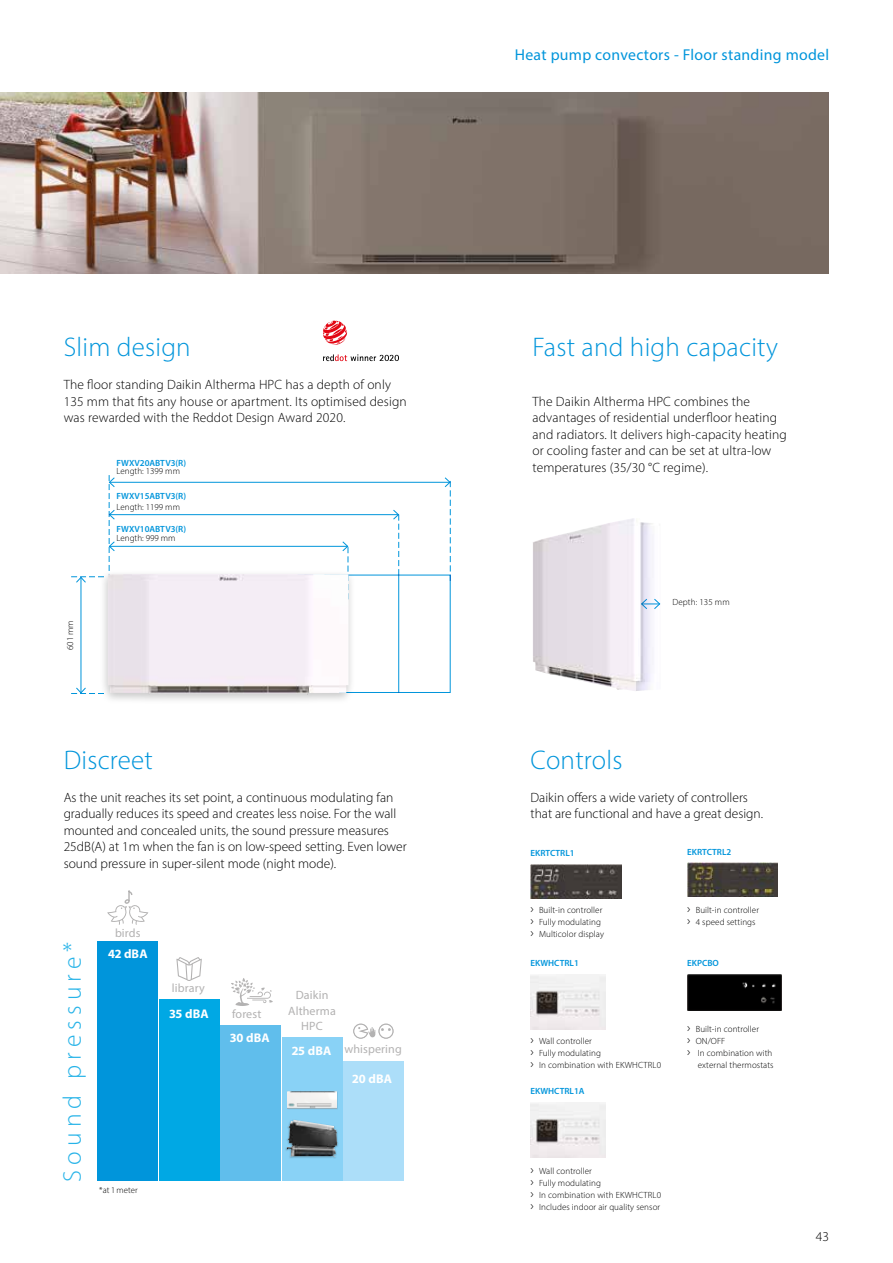
<style>
.page{position:relative;width:893px;height:1263px;background:#fff}
.page>*{position:absolute;margin:0;border:0;box-sizing:border-box;transform-origin:0 0}
.t1{font:300 27px "Myriad Pro";letter-spacing:.01em;color:#0095db}
.t2{font:300 25.5px "Myriad Pro";letter-spacing:.2em;color:#26b3e8}
.t3{font:15.75px "Myriad Pro";letter-spacing:.02em;color:#0095db}
.t4{font:300 13.5px/16.5px "Myriad Pro";color:#000}
.t5{font:700 12.6px "Myriad Pro";letter-spacing:.01em;color:#fff}
.t6{font:12px/15.5px "Myriad Pro";letter-spacing:.01em;color:#b3b2b2;text-align:center}
.t7{font:300 9px/12px "Myriad Pro";letter-spacing:.01em;color:#010202}
.t8{font:600 9px "Myriad Pro";color:#0095db}
.t9{font:300 9px "Myriad Pro";color:#000}
.t10{font:300 8.85px "Myriad Pro";letter-spacing:.01em;color:#000}
.s1{font-weight:700;font-size:12.6px;color:#fff}
.s2{font-size:13.5px;color:#000}
</style>
<div class="page">
<img style="left:0;top:92px;width:828px;height:181px">
<hr style="left:109px;top:546px;width:239px;height:1px;background:#0095db">
<hr style="left:109px;top:514px;width:289px;height:1px;background:#0095db">
<hr style="left:109px;top:482px;width:341px;height:1px;background:#0095db">
<svg style="left:297px;top:477px;width:154px;height:216px"></svg>
<hr style="left:398px;top:575px;width:1px;height:118px;background:#0095db">
<div style="left:99px;top:569px;width:257px;height:136px;background:#000;opacity:.22"></div>
<img style="left:108px;top:574px;width:240px;height:120px">
<img style="left:533px;top:518px;width:120px;height:173px">
<svg style="left:641px;top:598px;width:20px;height:12px"></svg>
<svg style="left:323px;top:321px;width:24px;height:24px"></svg>
<svg style="left:323px;top:354px;width:76px;height:7px"></svg>
<img style="left:687px;top:975px;width:94px;height:35px">
<img style="left:687px;top:863px;width:91px;height:33px">
<img style="left:530px;top:974px;width:76px;height:55px">
<img style="left:530px;top:864px;width:91px;height:34px">
<div style="left:98px;top:941px;width:60px;height:239px;background:#0095db"></div>
<div style="left:159px;top:998px;width:60px;height:182px;background:#00a8e4"></div>
<div style="left:220px;top:1025px;width:61px;height:155px;background:#60beec"></div>
<svg style="left:107px;top:890px;width:41px;height:35px"></svg>
<svg style="left:176px;top:957px;width:26px;height:24px"></svg>
<div style="left:343px;top:1061px;width:60px;height:119px;background:#acdef9"></div>
<div style="left:282px;top:1037px;width:60px;height:143px;background:#89d2f6"></div>
<svg style="left:353px;top:1023px;width:41px;height:16px"></svg>
<svg style="left:231px;top:978px;width:42px;height:28px"></svg>
<img style="left:530px;top:1103px;width:76px;height:54px">
<hr style="left:81px;top:577px;width:1px;height:116px;background:#0095db">
<svg style="left:71px;top:687px;width:33px;height:7px"></svg>
<svg style="left:71px;top:475px;width:44px;height:132px"></svg>
<div style="left:285px;top:1119px;width:54px;height:40px;background:#000;opacity:.22"></div>
<img style="left:286px;top:1120px;width:52px;height:37px">
<div style="left:287px;top:1091px;width:51px;height:18px;background:#000;opacity:.1"></div>
<img style="left:287px;top:1091px;width:49px;height:18px">
<h1 class="t1" style="left:64px;top:331px;width:129px">Slim design</h1>
<p class="t4" style="left:64px;top:376px;width:344px">The floor standing Daikin Altherma HPC has a depth of only<br>135 mm that fits any house or apartment. Its optimised design was rewarded with the Reddot Design Award 2020.</p>
<p class="t8" style="left:117px;top:457px;width:71px">FWXV20ABTV3(R)</p>
<p class="t9" style="left:117px;top:466px;width:65px">Length: 1399 mm</p>
<p class="t8" style="left:117px;top:490px;width:71px">FWXV15ABTV3(R)</p>
<p class="t9" style="left:117px;top:501px;width:65px">Length: 1199 mm</p>
<p class="t9" style="left:65px;top:650px;width:31px;rotate:-90deg">601 mm</p>
<p class="t8" style="left:117px;top:524px;width:71px">FWXV10ABTV3(R)</p>
<p class="t9" style="left:117px;top:533px;width:60px">Length: 999 mm</p>
<h1 class="t1" style="left:64px;top:743px;width:91px">Discreet</h1>
<p class="t4" style="left:64px;top:789px;width:345px">As the unit reaches its set point, a continuous modulating fan gradually reduces its speed and creates less noise. For the wall mounted and concealed units, the sound pressure measures 25dB(A) at 1m when the fan is on low-speed setting. Even lower sound pressure in super-silent mode (night mode).</p>
<h2 class="t2" style="left:57px;top:1182px;width:241px;rotate:-90deg">Sound pressure*</h2>
<p class="t6" style="left:115px;top:925px;width:27px">birds</p>
<p class="t5" style="left:108px;top:946px;width:41px">42 dBA</p>
<p class="t10" style="left:99px;top:1184px;width:40px">*at 1 meter</p>
<p class="t6" style="left:172px;top:980px;width:34px">library</p>
<p class="t5" style="left:170px;top:1005px;width:41px">35 dBA</p>
<p class="t6" style="left:232px;top:1006px;width:31px">forest</p>
<p class="t5" style="left:230px;top:1029px;width:41px">30 dBA</p>
<p class="t6" style="left:288px;top:987px;width:49px">Daikin<br>Altherma<br>HPC</p>
<p class="t6" style="left:292px;top:1041px;width:111px"><span class="s1">25 dBA</span> whispering</p>
<p class="t5" style="left:352px;top:1071px;width:41px">20 dBA</p>
<p class="t3" style="left:515px;top:45px;width:316px">Heat pump convectors - Floor standing model</p>
<h1 class="t1" style="left:532px;top:331px;width:247px">Fast and high capacity</h1>
<p class="t4" style="left:532px;top:393px;width:256px">The Daikin Altherma HPC combines the advantages of residential underfloor heating and radiators. It delivers high-capacity heating or cooling faster and can be set at ultra-low temperatures (35/30 °C regime).</p>
<p class="t9" style="left:672px;top:596px;width:59px">Depth: 135 mm</p>
<h1 class="t1" style="left:530px;top:743px;width:94px">Controls</h1>
<p class="t4" style="left:530px;top:789px;width:234px">Daikin offers a wide variety of controllers that are functional and have a great design.</p>
<p class="t8" style="left:530px;top:847px;width:46px">EKRTCTRL1</p>
<p class="t7" style="left:530px;top:904px;width:75px"><span class="s2">›</span> Built-in controller <span class="s2">›</span> Fully modulating <span class="s2">›</span> Multicolor display</p>
<p class="t8" style="left:530px;top:958px;width:50px">EKWHCTRL1</p>
<p class="t7" style="left:530px;top:1035px;width:132px"><span class="s2">›</span> Wall controller<br><span class="s2">›</span> Fully modulating<br><span class="s2">›</span> In combination with EKWHCTRL0</p>
<p class="t8" style="left:530px;top:1085px;width:56px">EKWHCTRL1A</p>
<p class="t8" style="left:687px;top:846px;width:46px">EKRTCTRL2</p>
<p class="t7" style="left:687px;top:904px;width:73px"><span class="s2">›</span> Built-in controller <span class="s2">›</span> 4 speed settings</p>
<p class="t8" style="left:687px;top:958px;width:33px">EKPCBO</p>
<p class="t7" style="left:687px;top:1023px;width:73px"><span class="s2">›</span> Built-in controller</p>
<p class="t7" style="left:687px;top:1035px;width:40px"><span class="s2">›</span> ON/OFF</p>
<p class="t7" style="left:687px;top:1047px;width:87px"><span class="s2">›</span> In combination with</p>
<p class="t7" style="left:698px;top:1059px;width:77px">external thermostats</p>
<p class="t7" style="left:530px;top:1165px;width:132px"><span class="s2">›</span> Wall controller<br><span class="s2">›</span> Fully modulating<br><span class="s2">›</span> In combination with EKWHCTRL0 <span class="s2">›</span> Includes indoor air quality sensor</p>
<p class="t4" style="left:816px;top:1228px;width:15px">43</p>
</div>
